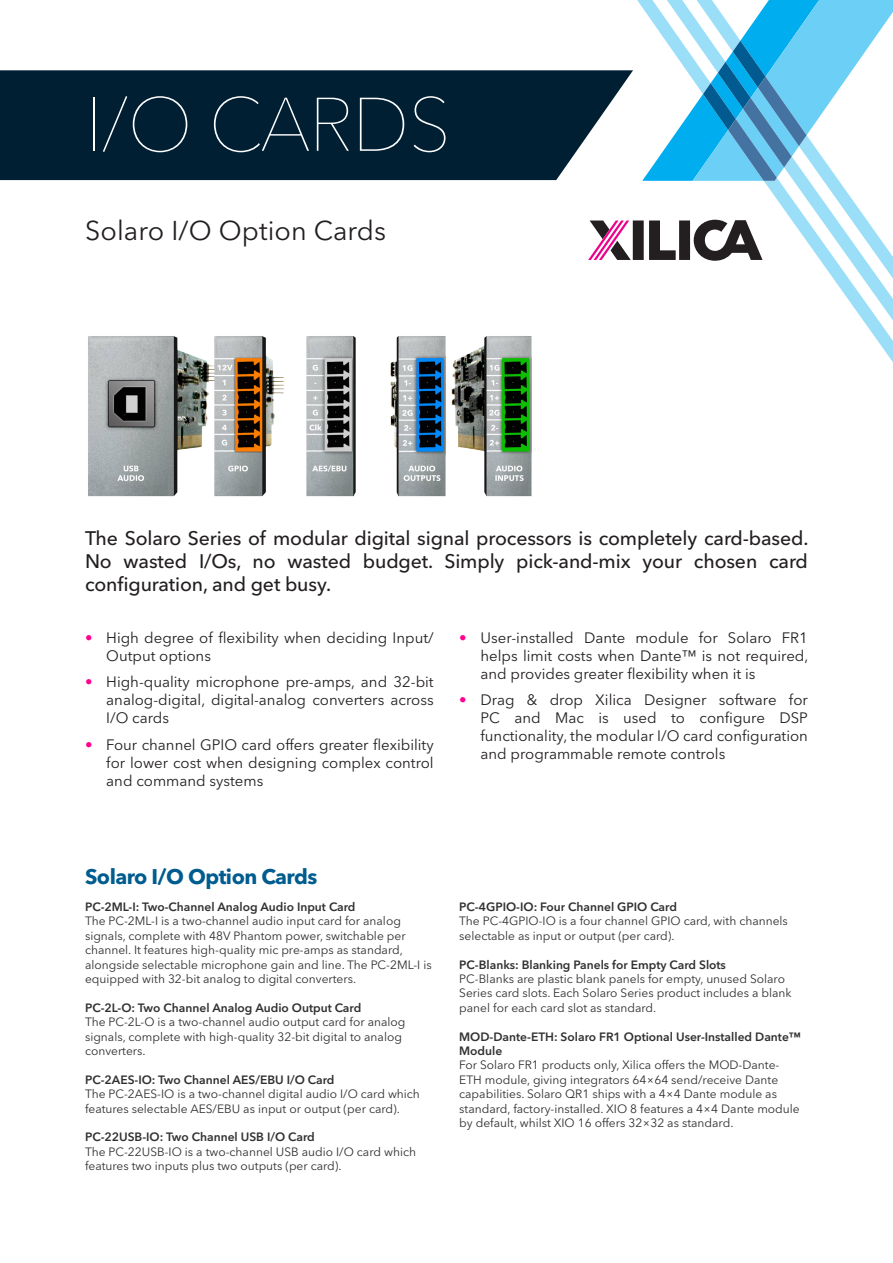
<style>
.page{position:relative;width:893px;height:1263px;background:#fff}
.page>*{position:absolute;margin:0;border:0;box-sizing:border-box;transform-origin:0 0}
.t1{font:200 75px "Avenir Next LT Pro";letter-spacing:-.02em;color:#fff}
.t2{font:27px "Avenir Next LT Pro";letter-spacing:.005em;color:#231f20}
.t3{font:700 21px "Avenir Next LT Pro";letter-spacing:-.025em;color:#005c8f}
.t4{font:500 19.5px/23.4px "Avenir Next LT Pro";letter-spacing:-.005em;color:#231f20;text-align:justify}
.t5{font:15px/18px "Avenir Next LT Pro";color:#231f20;text-align:justify}
.t6{font:12px/14.4px "Avenir Next LT Pro";color:#312f30}
.t7{font:600 12px/14.4px "Avenir Next LT Pro";color:#312f30}
.s1{color:#ff008f}
</style>
<div class="page">
<div style="left:0;top:70px;width:588px;height:110px;background:#001f33"></div>
<svg style="left:588px;top:0;width:305px;height:362px"></svg>
<img style="left:88px;top:336px;width:444px;height:161px">
<p class="t1" style="left:85px;top:80px;width:367px">I/O CARDS</p>
<p class="t2" style="left:85px;top:215px;width:303px">Solaro I/O Option Cards</p>
<p class="t4" style="left:85px;top:526px;width:725px">The Solaro Series of modular digital signal processors is completely card-based.<br>No wasted I/Os, no wasted budget. Simply pick-and-mix your chosen card configuration, and get busy.</p>
<p class="t5" style="left:106px;top:629px;width:329px;text-indent:-21px"><span class="s1">•</span> High degree of flexibility when deciding Input/<br>Output options</p>
<p class="t5" style="left:106px;top:673px;width:329px;text-indent:-21px"><span class="s1">•</span> High-quality microphone pre-amps, and 32-bit analog-digital, digital-analog converters across I/O cards</p>
<p class="t5" style="left:106px;top:736px;width:329px;text-indent:-21px"><span class="s1">•</span> Four channel GPIO card offers greater flexibility for lower cost when designing complex control and command systems</p>
<p class="t5" style="left:480px;top:629px;width:329px;text-indent:-21px"><span class="s1">•</span> User-installed Dante module for Solaro FR1 helps limit costs when Dante™ is not required, and provides greater flexibility when it is</p>
<p class="t5" style="left:480px;top:691px;width:329px;text-indent:-21px"><span class="s1">•</span> Drag &amp; drop Xilica Designer software for PC and Mac is used to configure DSP functionality, the modular I/O card configuration and programmable remote controls</p>
<p class="t3" style="left:85px;top:864px;width:234px">Solaro I/O Option Cards</p>
<p class="t7" style="left:85px;top:899px;width:272px">PC-2ML-I: Two-Channel Analog Audio Input Card</p>
<p class="t6" style="left:85px;top:914px;width:348px">The PC-2ML-I is a two-channel audio input card for analog signals, complete with 48V Phantom power, switchable per channel. It features high-quality mic pre-amps as standard, alongside selectable microphone gain and line. The PC-2ML-I is equipped with 32-bit analog to digital converters.</p>
<p class="t7" style="left:85px;top:1000px;width:278px">PC-2L-O: Two Channel Analog Audio Output Card</p>
<p class="t6" style="left:85px;top:1015px;width:322px">The PC-2L-O is a two-channel audio output card for analog signals, complete with high-quality 32-bit digital to analog converters.</p>
<p class="t7" style="left:85px;top:1072px;width:251px">PC-2AES-IO: Two Channel AES/EBU I/O Card</p>
<p class="t6" style="left:85px;top:1087px;width:336px">The PC-2AES-IO is a two-channel digital audio I/O card which features selectable AES/EBU as input or output (per card).</p>
<p class="t7" style="left:85px;top:1130px;width:231px">PC-22USB-IO: Two Channel USB I/O Card</p>
<p class="t6" style="left:85px;top:1144px;width:332px">The PC-22USB-IO is a two-channel USB audio I/O card which features two inputs plus two outputs (per card).</p>
<p class="t7" style="left:459px;top:899px;width:219px">PC-4GPIO-IO: Four Channel GPIO Card</p>
<p class="t6" style="left:459px;top:914px;width:330px">The PC-4GPIO-IO is a four channel GPIO card, with channels selectable as input or output (per card).</p>
<p class="t7" style="left:459px;top:957px;width:268px">PC-Blanks: Blanking Panels for Empty Card Slots</p>
<p class="t6" style="left:459px;top:971px;width:334px">PC-Blanks are plastic blank panels for empty, unused Solaro<br>Series card slots. Each Solaro Series product includes a blank panel for each card slot as standard.</p>
<p class="t7" style="left:459px;top:1029px;width:343px">MOD-Dante-ETH: Solaro FR1 Optional User-Installed Dante™<br>Module</p>
<p class="t6" style="left:459px;top:1058px;width:342px">For Solaro FR1 products only, Xilica offers the MOD-Dante-ETH module, giving integrators 64×64 send/receive Dante capabilities. Solaro QR1 ships with a 4×4 Dante module as standard, factory-installed. XIO 8 features a 4×4 Dante module by default, whilst XIO 16 offers 32×32 as standard.</p>
</div>
